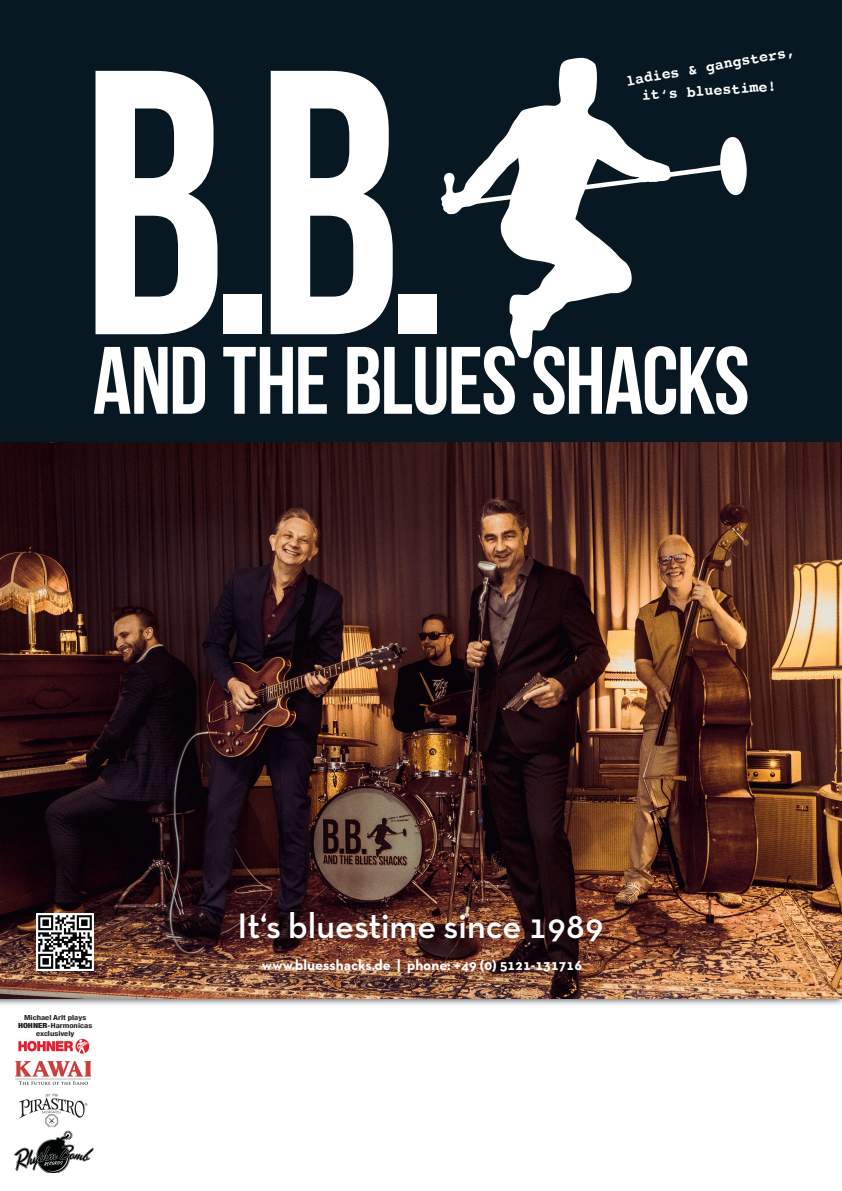
<style>
.page{position:relative;width:842px;height:1191px;background:#fff}
.page>*{position:absolute;margin:0;border:0;box-sizing:border-box;transform-origin:0 0}
.t1{font:600 36px "Neutra Text TF";color:#fff}
.t2{font:700 15px "Neutra Text TF";color:#fff}
.t3{font:700 15px "Courier";color:#fff}
.t4{font:700 condensed 7px/8.4px "Helvetica Neue";color:#231f20;text-align:center;scale:1.25 1}
.s1{font-weight:900}
</style>
<div class="page">
<div style="left:0;top:0;width:842px;height:992px;background:#071822"></div>
<img style="left:0;top:442px;width:842px;height:556px">
<svg style="left:96px;top:71px;width:121px;height:263px"></svg>
<div style="left:223px;top:294px;width:38px;height:40px;background:#fff"></div>
<svg style="left:271px;top:71px;width:122px;height:263px"></svg>
<div style="left:398px;top:294px;width:38px;height:40px;background:#fff"></div>
<svg style="left:94px;top:347px;width:111px;height:67px"></svg>
<svg style="left:223px;top:347px;width:104px;height:67px"></svg>
<svg style="left:347px;top:346px;width:168px;height:68px"></svg>
<svg style="left:533px;top:358px;width:214px;height:56px"></svg>
<svg style="left:441px;top:57px;width:306px;height:301px"></svg>
<img style="left:18px;top:1039px;width:72px;height:15px">
<img style="left:19px;top:1093px;width:69px;height:34px">
<img style="left:37px;top:913px;width:57px;height:57px">
<img style="left:16px;top:1061px;width:75px;height:23px">
<img style="left:15px;top:1130px;width:79px;height:43px">
<h2 class="t3" style="left:624px;top:69px;width:172px;rotate:-10deg">ladies &amp; gangsters,</h2>
<h2 class="t3" style="left:641px;top:83px;width:136px;rotate:-4deg">it‘s bluestime!</h2>
<p class="t4" style="left:18px;top:1012px;width:61px">Michael Arlt plays<br><span class="s1">HOHNER</span>-Harmonicas exclusively</p>
<h1 class="t1" style="left:238px;top:904px;width:368px">It‘s bluestime since 1989</h1>
<h2 class="t2" style="left:262px;top:956px;width:322px">www.bluesshacks.de | phone: +49 (0) 5121-131716</h2>
</div>
